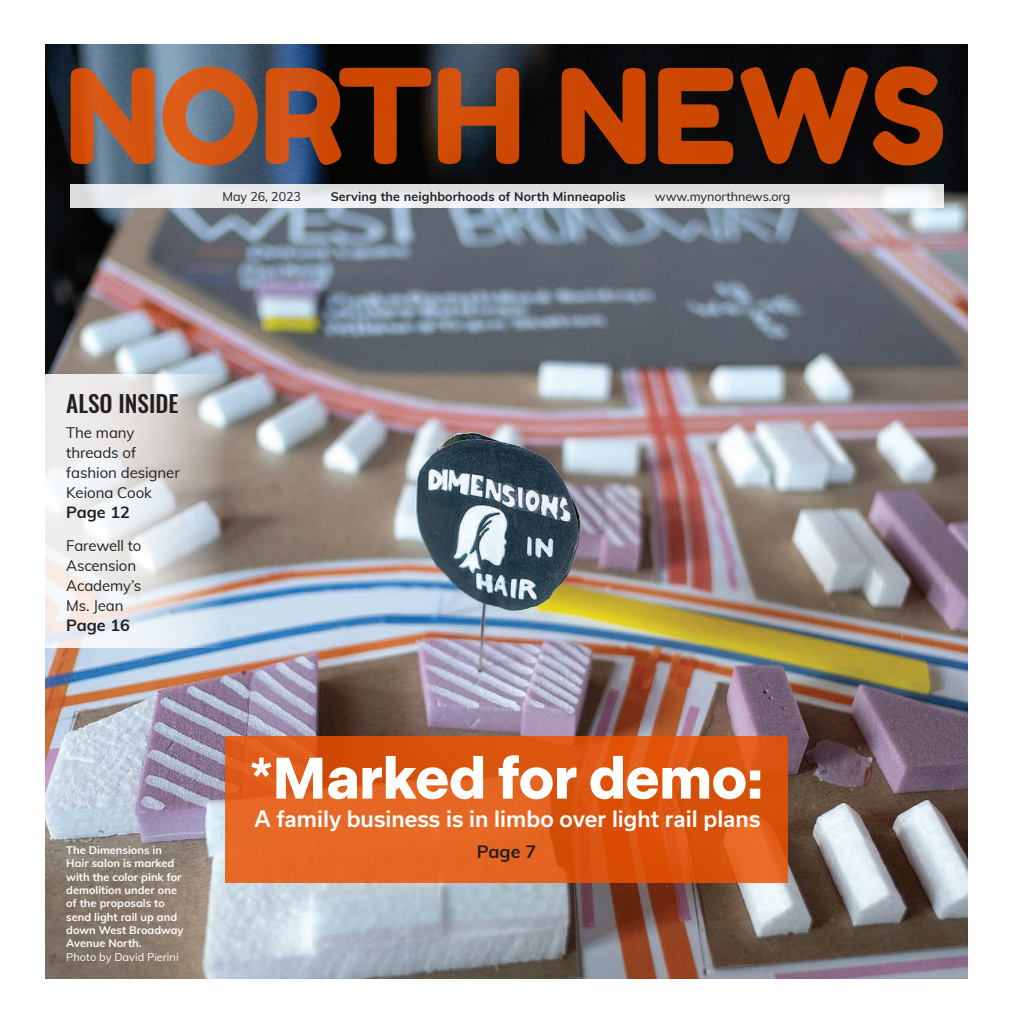
<style>
.page{position:relative;width:1013px;height:1024px;background:#fff}
.page>*{position:absolute;margin:0;border:0;box-sizing:border-box;transform-origin:0 0}
.t1{font:131.25px "Fredoka One";letter-spacing:-.005em;color:#ed5200}
.t2{font:700 58.38px "Indivisible";letter-spacing:-.01em;color:#fff}
.t3{font:500 23.25px "Oswald";color:#231f20}
.t4{font:500 21.62px "Usual";color:#fff}
.t5{font:700 17.88px "Muli";color:#231f20}
.t6{font:700 16.25px "Muli";color:#231f20}
.t7{font:15px/20px "Muli";letter-spacing:-.01em;color:#231f20}
.t8{font:700 12.5px "Muli";letter-spacing:.01em;color:#231f20}
.t9{font:12.5px "Muli";letter-spacing:-.005em;color:#231f20}
.t10{font:700 11px/13.4px "Muli";color:#fff}
.t11{font:11px "Muli";color:#fff}
</style>
<div class="page">
<img style="left:45px;top:44px;width:923px;height:934px">
<svg style="left:69px;top:185px;width:874px;height:23px;background:#e7e8ea"></svg>
<svg style="left:225px;top:736px;width:563px;height:147px;background:#df5b17"></svg>
<svg style="left:45px;top:374px;width:179px;height:274px"></svg>
<h1 class="t1" style="left:65px;top:36px;width:882px">NORTH NEWS</h1>
<p class="t9" style="left:223px;top:187px;width:80px">May 26, 2023</p>
<p class="t8" style="left:331px;top:187px;width:296px">Serving the neighborhoods of North Minneapolis</p>
<p class="t9" style="left:655px;top:187px;width:137px">www.mynorthnews.org</p>
<p class="t3" style="left:66px;top:392px;width:114px">ALSO INSIDE</p>
<p class="t7" style="left:66px;top:422px;width:70px">The many</p>
<p class="t7" style="left:66px;top:442px;width:71px">threads of</p>
<p class="t7" style="left:66px;top:462px;width:115px">fashion designer<br>Keiona Cook</p>
<p class="t6" style="left:66px;top:501px;width:65px">Page 12</p>
<p class="t7" style="left:66px;top:535px;width:77px">Farewell to<br>Ascension<br>Academy’s</p>
<p class="t7" style="left:66px;top:595px;width:59px">Ms. Jean</p>
<p class="t6" style="left:66px;top:613px;width:65px">Page 16</p>
<p class="t10" style="left:66px;top:842px;width:119px">The Dimensions in<br>Hair salon is marked with the color pink for demolition under one of the proposals to send light rail up and down West Broadway<br>Avenue North.</p>
<p class="t11" style="left:66px;top:949px;width:114px">Photo by David Pierini</p>
<p class="t2" style="left:249px;top:744px;width:515px">*Marked for demo:</p>
<p class="t4" style="left:254px;top:807px;width:507px">A family business is in limbo over light rail plans</p>
<p class="t5" style="left:477px;top:839px;width:61px">Page 7</p>
</div>
